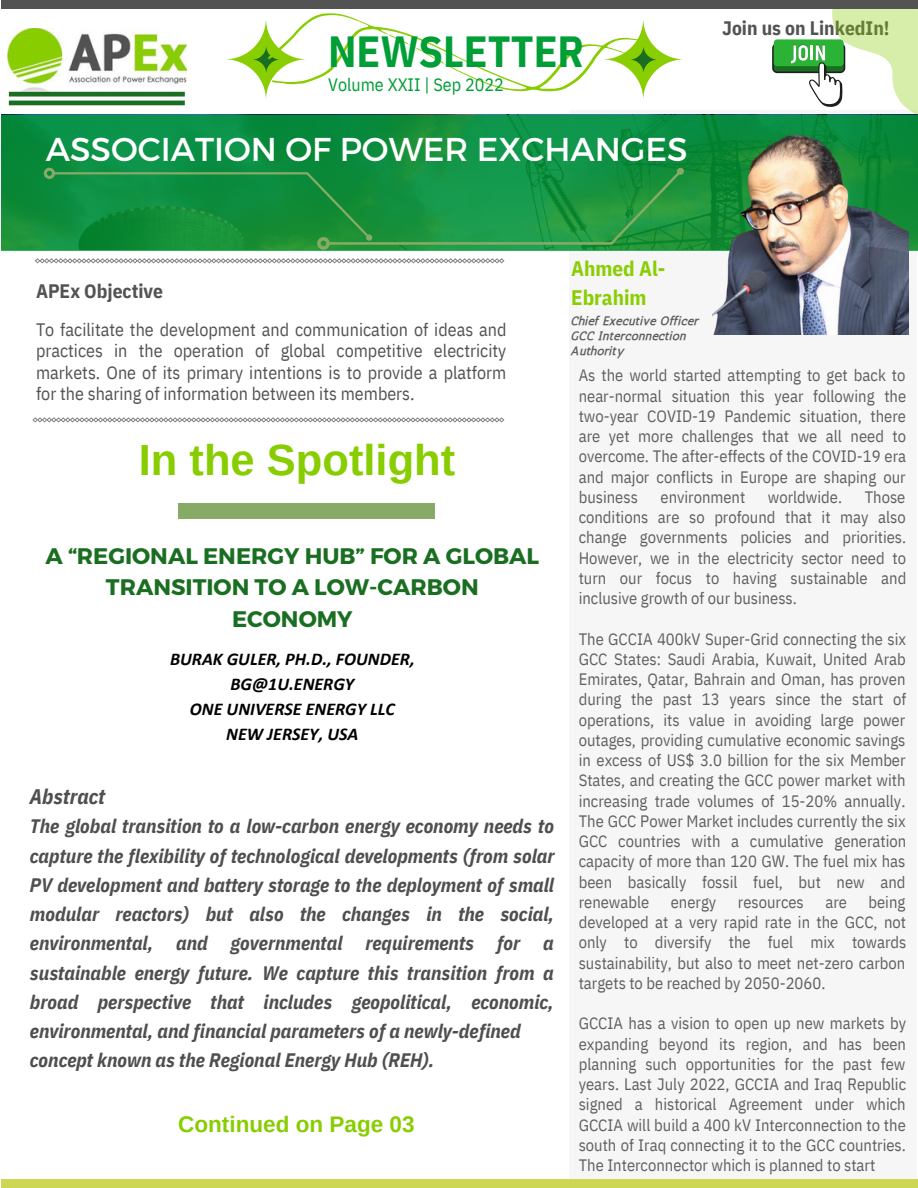
<style>
.page{position:relative;width:918px;height:1188px;background:#fff}
.page>*{position:absolute;margin:0;border:0;box-sizing:border-box;transform-origin:0 0}
.t1{font:700 43.5px "Arimo";color:#88cd00}
.t2{font:700 43.5px "IBM Plex Sans Cond";color:#009e36}
.t3{font:33px "Montserrat";color:#fff}
.t4{font:700 22.5px/31.5px "Montserrat";color:#1a6e21;text-align:center}
.t5{font:700 22.5px "Arimo";color:#88cd00}
.t6{font:700 21px/29.2px "IBM Plex Sans Cond";color:#89ce01}
.t7{font:italic 700 21px "IBM Plex Sans Cond";color:#4f4f4f}
.t8{font:italic 700 19.5px/29.2px "IBM Plex Sans Cond";color:#4f4f4f}
.t9{font:700 19.5px "IBM Plex Sans Cond";color:#535353}
.t10{font:18px/21.3px "IBM Plex Sans Cond";color:#535353;text-align:justify}
.t11{font:italic 700 18px/24.8px "Calibri";color:#000;text-align:center}
.t12{font:18px "IBM Plex Sans Cond";color:#009e36}
.t13{font:16.5px/20.2px "IBM Plex Sans Cond";color:#616060;text-align:justify}
.t14{font:12px/15px "CA Generated";letter-spacing:.04em;color:#616060}
</style>
<div class="page">
<div style="left:569px;top:110px;width:348px;height:1078px;background:#f6f6f6"></div>
<svg style="left:1px;top:115px;width:917px;height:135px;background:#0c8f40"></svg>
<div style="left:1px;top:0;width:917px;height:9px;background:#535353"></div>
<div style="left:1px;top:1179px;width:917px;height:9px;background:#ccd754"></div>
<div style="left:178px;top:503px;width:257px;height:16px;background:#87ab66"></div>
<img style="left:7px;top:28px;width:179px;height:67px">
<svg style="left:35px;top:258px;width:469px;height:5px"></svg>
<svg style="left:33px;top:417px;width:471px;height:5px"></svg>
<img style="left:712px;top:121px;width:197px;height:213px">
<svg style="left:772px;top:43px;width:73px;height:30px"></svg>
<div style="left:774px;top:45px;width:70px;height:27px;background:#1a6e21;border-radius:3px"></div>
<div style="left:774px;top:39px;width:70px;height:27px;background:#2bb336;border-radius:3px"></div>
<svg style="left:602px;top:18px;width:82px;height:82px"></svg>
<svg style="left:630px;top:46px;width:28px;height:28px"></svg>
<svg style="left:225px;top:18px;width:82px;height:82px"></svg>
<svg style="left:252px;top:46px;width:28px;height:28px"></svg>
<svg style="left:268px;top:13px;width:370px;height:79px"></svg>
<svg style="left:9px;top:92px;width:176px;height:13px"></svg>
<svg style="left:44px;top:168px;width:640px;height:82px;background:#199340"></svg>
<svg style="left:791px;top:9px;width:127px;height:106px"></svg>
<h1 class="t2" style="left:328px;top:17px;width:257px">NEWSLETTER</h1>
<p class="t12" style="left:328px;top:71px;width:177px">Volume XXII | Sep 2022</p>
<h2 class="t3" style="left:46px;top:129px;width:644px">ASSOCIATION OF POWER EXCHANGES</h2>
<p class="t9" style="left:722px;top:12px;width:169px">Join us on LinkedIn!</p>
<p class="t9" style="left:36px;top:275px;width:128px">APEx Objective</p>
<p class="t6" style="left:571px;top:252px;width:96px">Ahmed Al-<br>Ebrahim</p>
<p class="t10" style="left:36px;top:317px;width:472px">To facilitate the development and communication of ideas and practices in the operation of global competitive electricity markets. One of its primary intentions is to provide a platform for the sharing of information between its members.</p>
<h1 class="t1" style="left:139px;top:430px;width:318px">In the Spotlight</h1>
<h3 class="t4" style="left:45px;top:540px;width:495px">A “REGIONAL ENERGY HUB” FOR A GLOBAL<br>TRANSITION TO A LOW-CARBON<br>ECONOMY</h3>
<p class="t11" style="left:170px;top:646px;width:246px">BURAK GULER, PH.D., FOUNDER,<br>BG@1U.ENERGY<br>ONE UNIVERSE ENERGY LLC<br>NEW JERSEY, USA</p>
<p class="t7" style="left:30px;top:780px;width:77px">Abstract</p>
<p class="t8" style="left:30px;top:810px;width:526px">The global transition to a low-carbon energy economy needs to capture the flexibility of technological developments (from solar PV development and battery storage to the deployment of small modular reactors) but also the changes in the social, environmental, and governmental requirements for a sustainable energy future. We capture this transition from a broad perspective that includes geopolitical, economic, environmental, and financial parameters of a newly-defined concept known as the Regional Energy Hub (REH).</p>
<h3 class="t5" style="left:178px;top:1109px;width:238px">Continued on Page 03</h3>
<p class="t14" style="left:572px;top:313px;width:129px">Chief Executive Officer<br>GCC Interconnection<br>Authority</p>
<p class="t13" style="left:579px;top:364px;width:329px">As the world started attempting to get back to near-normal situation this year following the two-year COVID-19 Pandemic situation, there are yet more challenges that we all need to overcome. The after-effects of the COVID-19 era and major conflicts in Europe are shaping our business</p>
<p class="t13" style="left:579px;top:486px;width:329px;text-indent:286px">Those conditions are so profound that it may also change governments policies and priorities.<br>However, we in the electricity sector need to turn our focus to having sustainable and inclusive growth of our business.</p>
<p class="t13" style="left:579px;top:627px;width:329px">The GCCIA 400kV Super-Grid connecting the six GCC States: Saudi Arabia, Kuwait, United Arab Emirates, Qatar, Bahrain and Oman, has proven during the past 13 years since the start of operations, its value in avoiding large power outages, providing cumulative economic savings in excess of US$ 3.0 billion for the six Member States, and creating the GCC power market with increasing trade volumes of 15-20% annually.<br>The GCC Power Market includes currently the six GCC countries with a cumulative generation capacity of more than 120 GW. The fuel mix has been basically fossil fuel, but new and renewable</p>
<p class="t13" style="left:661px;top:486px;width:86px">environment</p>
<p class="t13" style="left:768px;top:486px;width:76px">worldwide.</p>
<p class="t13" style="left:579px;top:891px;width:329px;text-indent:290px">being developed at a very rapid rate in the GCC, not only to diversify the fuel mix towards sustainability, but also to meet net-zero carbon targets to be reached by 2050-2060.</p>
<p class="t13" style="left:579px;top:1012px;width:329px">GCCIA has a vision to open up new markets by expanding beyond its region, and has been planning such opportunities for the past few years. Last July 2022, GCCIA and Iraq Republic signed a historical Agreement under which GCCIA will build a 400 kV Interconnection to the south of Iraq connecting it to the GCC countries.<br>The Interconnector which is planned to start</p>
<p class="t13" style="left:671px;top:891px;width:47px">energy</p>
<p class="t13" style="left:738px;top:891px;width:68px">resources</p>
<p class="t13" style="left:825px;top:891px;width:23px">are</p>
</div>
